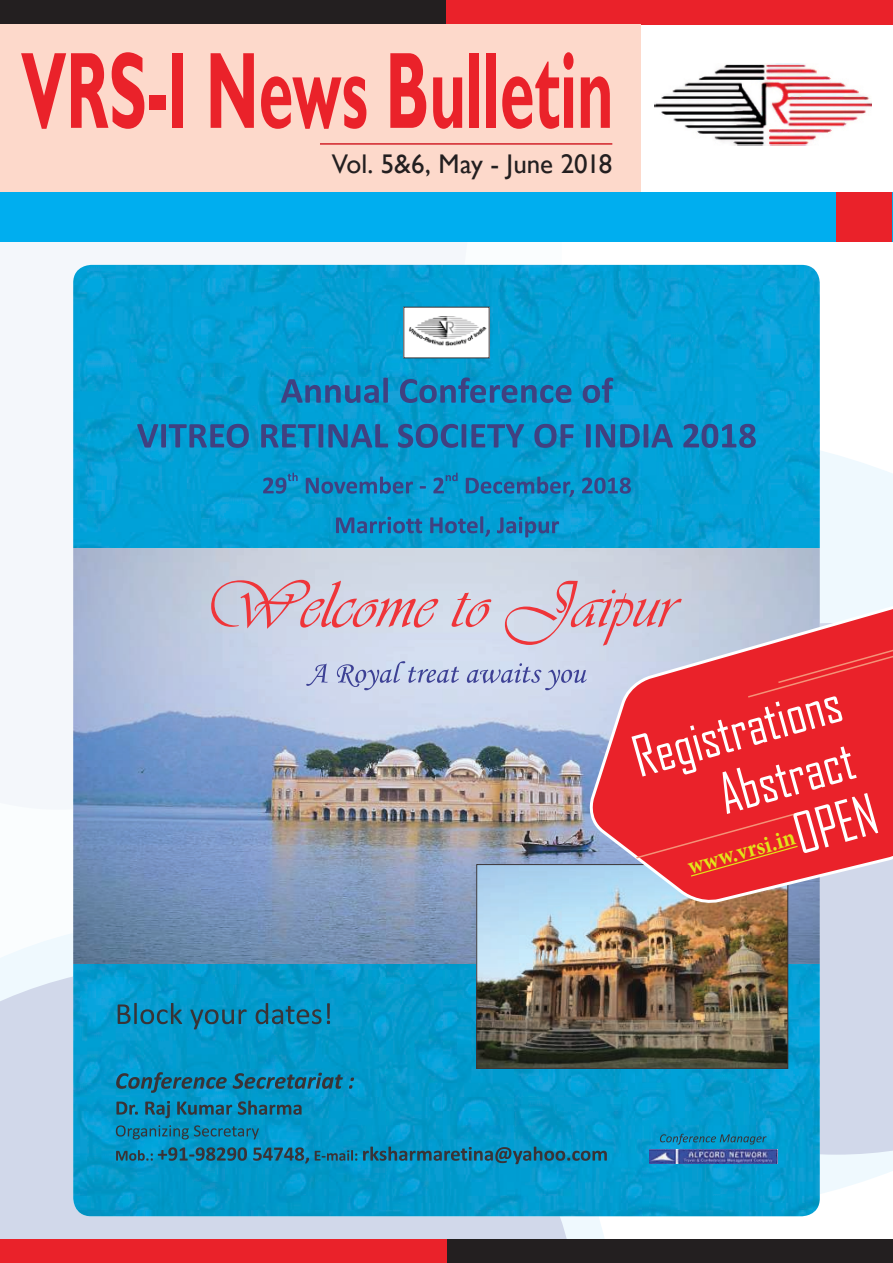
<style>
.page{position:relative;width:893px;height:1263px;background:#fff}
.page>*{position:absolute;margin:0;border:0;box-sizing:border-box;transform-origin:0 0}
.t1{font:700 109.35px "Gill Sans";color:#ea222a;scale:.57 1}
.t2{font:54px "Agency FB";color:#fff;scale:.94 1}
.t3{font:27px "Gill Sans";letter-spacing:-.005em;color:#231f20}
.t4{font:700 24px "Minion Pro";color:#e2e419;scale:.94 1}
</style>
<div class="page">
<svg style="left:820px;top:451px;width:73px;height:743px;fill:#eff9fe"></svg>
<div style="left:0;top:242px;width:475px;height:567px;background:#f4f7fb"></div>
<div style="left:820px;top:905px;width:73px;height:250px;background:#d1d8ea"></div>
<svg style="left:0;top:964px;width:578px;height:275px;background:#d2d9eb"></svg>
<div style="left:0;top:0;width:446px;height:24px;background:#231f20"></div>
<div style="left:446px;top:0;width:447px;height:24px;background:#ea222a"></div>
<div style="left:446px;top:1239px;width:447px;height:24px;background:#231f20"></div>
<div style="left:0;top:1239px;width:446px;height:24px;background:#ea222a"></div>
<div style="left:0;top:24px;width:640px;height:172px;background:#fdd9cb"></div>
<img style="left:655px;top:64px;width:217px;height:82px">
<div style="left:0;top:193px;width:892px;height:49px;background:#00aeef"></div>
<div style="left:836px;top:193px;width:56px;height:49px;background:#ea222a"></div>
<img style="left:73px;top:265px;width:747px;height:951px">
<img style="left:73px;top:549px;width:747px;height:415px">
<svg style="left:116px;top:1072px;width:491px;height:92px;background:#0a8ebb"></svg>
<svg style="left:118px;top:1003px;width:212px;height:26px;background:#0f83ab"></svg>
<svg style="left:306px;top:661px;width:280px;height:29px;background:#bac3e0"></svg>
<img style="left:405px;top:309px;width:83px;height:47px">
<img style="left:478px;top:866px;width:308px;height:201px">
<div style="left:476px;top:864px;width:312px;height:205px;border:1px solid #393336"></div>
<svg style="left:660px;top:1134px;width:106px;height:10px"></svg>
<img style="left:649px;top:1150px;width:128px;height:13px">
<svg style="left:263px;top:473px;width:368px;height:24px;background:#1387be"></svg>
<svg style="left:137px;top:377px;width:536px;height:71px;background:#1189c1"></svg>
<svg style="left:683px;top:424px;width:73px;height:24px;background:#2171ac"></svg>
<svg style="left:211px;top:580px;width:471px;height:66px;background:#d3c4d2"></svg>
<svg style="left:336px;top:516px;width:223px;height:21px;background:#1682ba"></svg>
<svg style="left:586px;top:599px;width:307px;height:306px;background:#da636f"></svg>
<svg style="left:746px;top:635px;width:147px;height:64px;background:#e92f36"></svg>
<svg style="left:635px;top:811px;width:165px;height:66px;background:#e82c31"></svg>
<hr style="left:320px;top:143px;width:292px;height:2px;background:#d2232a">
<p class="t1" style="left:21px;top:25px;width:1041px">VRS-I News Bulletin</p>
<p class="t3" style="left:332px;top:148px;width:282px">Vol. 5&amp;6, May - June 2018</p>
<p class="t2" style="left:625px;top:727px;width:229px;rotate:-16deg">Registrations</p>
<p class="t2" style="left:711px;top:764px;width:148px;rotate:-16deg">Abstract</p>
<p class="t2" style="left:786px;top:803px;width:90px;rotate:-16deg">OPEN</p>
<p class="t4" style="left:684px;top:850px;width:119px;rotate:-16deg">www.vrsi.in</p>
</div>
